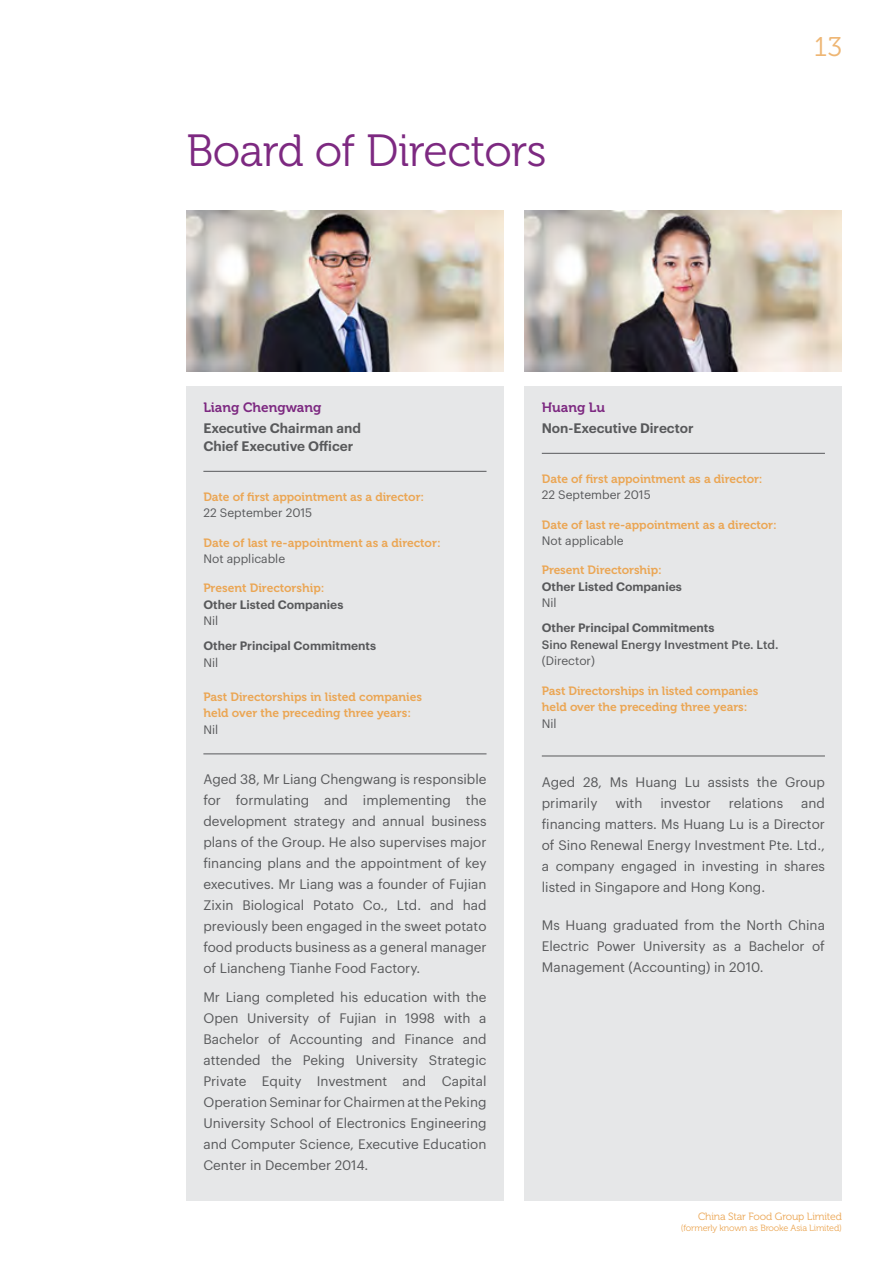
<style>
.page{position:relative;width:893px;height:1263px;background:#fff}
.page>*{position:absolute;margin:0;border:0;box-sizing:border-box;transform-origin:0 0}
.t1{font:45px "Museo 300";letter-spacing:-.015em;color:#7d2981}
.t2{font:27px "Museo 300";color:#eeb674}
.t3{font:13.5px/21px "Graphik";color:#58595b;text-align:justify}
.t4{font:600 13.5px/18px "Graphik";color:#58595b}
.t5{font:13.5px "Museo 700";color:#7d2981}
.t6{font:12px/16.5px "Museo 700";letter-spacing:-.005em;color:#eba654}
.t7{font:600 12px "Graphik";color:#58595b}
.t8{font:12px "Graphik";color:#58595b}
.t9{font:500 12px "Graphik";color:#58595b}
.t10{font:10.5px "Museo 300";letter-spacing:-.015em;color:#eba654}
.t11{font:9px "Museo 300";letter-spacing:-.015em;color:#eba654}
</style>
<div class="page">
<div style="left:186px;top:387px;width:318px;height:814px;background:#e6e7e8"></div>
<div style="left:525px;top:387px;width:317px;height:814px;background:#e6e7e8"></div>
<hr style="left:203px;top:471px;width:283px;height:1px;background:#58595b">
<hr style="left:203px;top:753px;width:283px;height:1px;background:#58595b">
<hr style="left:542px;top:453px;width:283px;height:1px;background:#58595b">
<img style="left:186px;top:211px;width:318px;height:161px">
<img style="left:525px;top:211px;width:317px;height:161px">
<hr style="left:542px;top:756px;width:283px;height:1px;background:#58595b">
<h1 class="t1" style="left:186px;top:126px;width:362px">Board of Directors</h1>
<p class="t5" style="left:203px;top:399px;width:120px">Liang Chengwang</p>
<p class="t4" style="left:203px;top:418px;width:159px">Executive Chairman and<br>Chief Executive Officer</p>
<p class="t5" style="left:542px;top:400px;width:65px">Huang Lu</p>
<p class="t4" style="left:542px;top:418px;width:153px">Non-Executive Director</p>
<h2 class="t2" style="left:814px;top:32px;width:29px">13</h2>
<p class="t6" style="left:203px;top:489px;width:222px">Date of first appointment as a director:</p>
<p class="t8" style="left:203px;top:504px;width:110px">22 September 2015</p>
<p class="t6" style="left:203px;top:534px;width:239px">Date of last re-appointment as a director:</p>
<p class="t8" style="left:203px;top:550px;width:83px">Not applicable</p>
<p class="t6" style="left:203px;top:580px;width:123px">Present Directorship:</p>
<p class="t7" style="left:203px;top:595px;width:142px">Other Listed Companies</p>
<p class="t8" style="left:203px;top:612px;width:16px">Nil</p>
<p class="t7" style="left:203px;top:637px;width:174px">Other Principal Commitments</p>
<p class="t8" style="left:203px;top:654px;width:16px">Nil</p>
<p class="t6" style="left:203px;top:688px;width:220px">Past Directorships in listed companies held over the preceding three years:</p>
<p class="t8" style="left:203px;top:720px;width:16px">Nil</p>
<p class="t3" style="left:203px;top:767px;width:285px">Aged 38, Mr Liang Chengwang is responsible for formulating and implementing the development strategy and annual business plans of the Group. He also supervises major financing plans and the appointment of key executives. Mr Liang was a founder of Fujian Zixin Biological Potato Co., Ltd. and had previously been engaged in the sweet potato food products business as a general manager of Liancheng Tianhe Food Factory.</p>
<p class="t3" style="left:203px;top:986px;width:285px">Mr Liang completed his education with the Open University of Fujian in 1998 with a Bachelor of Accounting and Finance and attended the Peking University Strategic Private Equity Investment and Capital Operation Seminar for Chairmen at the Peking University School of Electronics Engineering and Computer Science, Executive Education Center in December 2014.</p>
<p class="t6" style="left:542px;top:471px;width:222px">Date of first appointment as a director:</p>
<p class="t8" style="left:542px;top:486px;width:110px">22 September 2015</p>
<p class="t6" style="left:542px;top:516px;width:236px">Date of last re-appointment as a director:</p>
<p class="t8" style="left:542px;top:532px;width:83px">Not applicable</p>
<p class="t6" style="left:542px;top:562px;width:121px">Present Directorship:</p>
<p class="t7" style="left:542px;top:577px;width:142px">Other Listed Companies</p>
<p class="t8" style="left:542px;top:594px;width:16px">Nil</p>
<p class="t7" style="left:542px;top:619px;width:174px">Other Principal Commitments</p>
<p class="t9" style="left:542px;top:635px;width:238px">Sino Renewal Energy Investment Pte. Ltd.</p>
<p class="t8" style="left:542px;top:652px;width:55px">(Director)</p>
<p class="t6" style="left:542px;top:682px;width:218px">Past Directorships in listed companies held over the preceding three years:</p>
<p class="t8" style="left:542px;top:714px;width:16px">Nil</p>
<p class="t3" style="left:542px;top:770px;width:285px">Aged 28, Ms Huang Lu assists the Group primarily</p>
<p class="t3" style="left:542px;top:791px;width:285px;text-indent:259px">and financing matters. Ms Huang Lu is a Director of Sino Renewal Energy Investment Pte. Ltd., a company engaged in investing in shares listed in Singapore and Hong Kong.</p>
<p class="t3" style="left:542px;top:913px;width:285px">Ms Huang graduated from the North China Electric Power University as a Bachelor of Management (Accounting) in 2010.</p>
<p class="t3" style="left:615px;top:791px;width:29px">with</p>
<p class="t3" style="left:660px;top:791px;width:52px">investor</p>
<p class="t3" style="left:729px;top:791px;width:56px">relations</p>
<p class="t10" style="left:698px;top:1210px;width:145px">China Star Food Group Limited</p>
<p class="t11" style="left:681px;top:1223px;width:163px">(formerly known as Brooke Asia Limited)</p>
</div>
